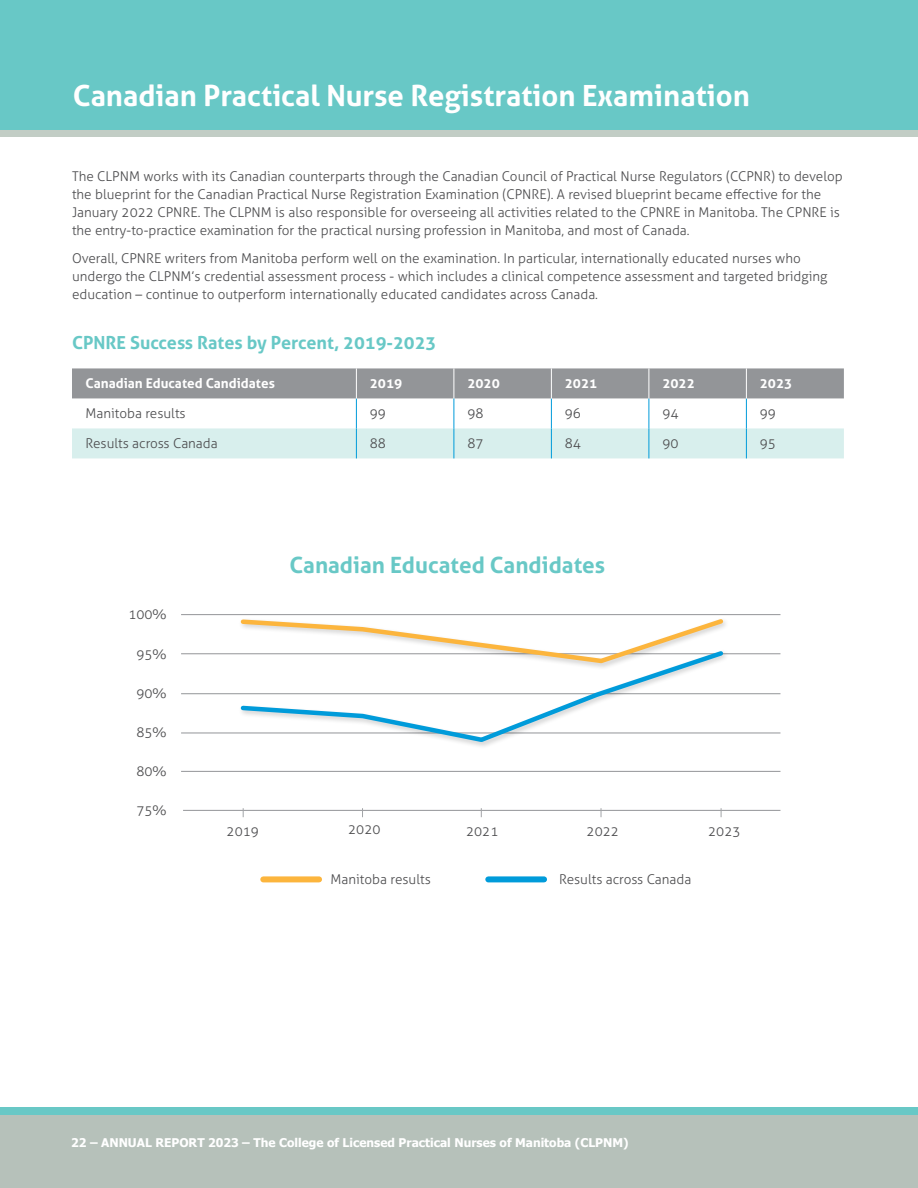
<style>
.page{position:relative;width:918px;height:1188px;background:#fff}
.page>*{position:absolute;margin:0;border:0;box-sizing:border-box;transform-origin:0 0}
.t1{font:700 29.25px "Aller";color:#fff}
.t2{font:700 22.5px "Aller";color:#68c8c6}
.t3{font:700 18px "Aller";color:#68c8c6}
.t4{font:300 13.5px/18px "Aller";color:#4d4d4f}
.t5{font:700 13.5px "Aller";color:#fff}
.t6{font:700 12px "Tahoma";color:#fff}
</style>
<div class="page">
<div style="left:0;top:1107px;width:918px;height:81px;background:#68c8c6"></div>
<div style="left:0;top:1115px;width:918px;height:73px;background:#b6c1ba"></div>
<div style="left:0;top:0;width:918px;height:136px;background:#c2cdc5"></div>
<div style="left:0;top:0;width:918px;height:130px;background:#68c8c6"></div>
<div style="left:72px;top:368px;width:772px;height:30px;background:#939598"></div>
<div style="left:72px;top:428px;width:772px;height:30px;background:#d8efed"></div>
<hr style="left:356px;top:398px;width:1px;height:30px;background:#009bda">
<hr style="left:454px;top:398px;width:1px;height:30px;background:#009bda">
<hr style="left:551px;top:398px;width:1px;height:30px;background:#009bda">
<hr style="left:649px;top:398px;width:1px;height:30px;background:#009bda">
<hr style="left:746px;top:398px;width:1px;height:30px;background:#009bda">
<hr style="left:356px;top:428px;width:1px;height:30px;background:#009bda">
<hr style="left:454px;top:428px;width:1px;height:30px;background:#009bda">
<hr style="left:551px;top:428px;width:1px;height:30px;background:#009bda">
<hr style="left:649px;top:428px;width:1px;height:30px;background:#009bda">
<hr style="left:746px;top:428px;width:1px;height:30px;background:#009bda">
<hr style="left:356px;top:368px;width:1px;height:30px;background:#fff">
<hr style="left:454px;top:368px;width:1px;height:30px;background:#fff">
<hr style="left:551px;top:368px;width:1px;height:30px;background:#fff">
<hr style="left:649px;top:368px;width:1px;height:30px;background:#fff">
<hr style="left:746px;top:368px;width:1px;height:30px;background:#fff">
<div style="left:263px;top:876px;width:56px;height:6px;background:#fcb53d"></div>
<div style="left:488px;top:876px;width:56px;height:6px;background:#009bda"></div>
<hr style="left:183px;top:810px;width:597px;height:1px;background:#939598">
<hr style="left:181px;top:771px;width:599px;height:1px;background:#939598">
<hr style="left:181px;top:733px;width:599px;height:1px;background:#939598">
<hr style="left:181px;top:693px;width:599px;height:1px;background:#939598">
<hr style="left:181px;top:653px;width:599px;height:1px;background:#939598">
<hr style="left:181px;top:614px;width:599px;height:1px;background:#939598">
<div style="left:237px;top:649px;width:492px;height:101px;background:#fff"></div>
<svg style="left:238px;top:671px;width:489px;height:73px"></svg>
<div style="left:237px;top:617px;width:492px;height:54px;background:#000;opacity:.2"></div>
<svg style="left:238px;top:617px;width:489px;height:49px"></svg>
<h1 class="t1" style="left:73px;top:78px;width:679px">Canadian Practical Nurse Registration Examination</h1>
<p class="t4" style="left:72px;top:167px;width:772px">The CLPNM works with its Canadian counterparts through the Canadian Council of Practical Nurse Regulators (CCPNR) to develop the blueprint for the Canadian Practical Nurse Registration Examination (CPNRE). A revised blueprint became effective for the January 2022 CPNRE. The CLPNM is also responsible for overseeing all activities related to the CPNRE in Manitoba. The CPNRE is the entry-to-practice examination for the practical nursing profession in Manitoba, and most of Canada.</p>
<p class="t4" style="left:72px;top:250px;width:757px">Overall, CPNRE writers from Manitoba perform well on the examination. In particular, internationally educated nurses who undergo the CLPNM’s credential assessment process - which includes a clinical competence assessment and targeted bridging education – continue to outperform internationally educated candidates across Canada.</p>
<h3 class="t3" style="left:72px;top:331px;width:366px">CPNRE Success Rates by Percent, 2019-2023</h3>
<p class="t5" style="left:86px;top:375px;width:191px">Canadian Educated Candidates</p>
<p class="t5" style="left:370px;top:375px;width:34px">2019</p>
<p class="t5" style="left:467px;top:375px;width:34px">2020</p>
<p class="t5" style="left:565px;top:375px;width:34px">2021</p>
<p class="t5" style="left:662px;top:375px;width:34px">2022</p>
<p class="t5" style="left:760px;top:375px;width:34px">2023</p>
<p class="t4" style="left:85px;top:405px;width:102px">Manitoba results</p>
<p class="t4" style="left:370px;top:405px;width:18px">99</p>
<p class="t4" style="left:467px;top:405px;width:18px">98</p>
<p class="t4" style="left:565px;top:405px;width:18px">96</p>
<p class="t4" style="left:662px;top:405px;width:18px">94</p>
<p class="t4" style="left:760px;top:405px;width:18px">99</p>
<p class="t4" style="left:85px;top:435px;width:134px">Results across Canada</p>
<p class="t4" style="left:370px;top:435px;width:18px">88</p>
<p class="t4" style="left:467px;top:435px;width:18px">87</p>
<p class="t4" style="left:565px;top:435px;width:18px">84</p>
<p class="t4" style="left:662px;top:435px;width:18px">90</p>
<p class="t4" style="left:760px;top:435px;width:18px">95</p>
<p class="t4" style="left:128px;top:605px;width:40px">100%</p>
<p class="t4" style="left:136px;top:645px;width:32px">95%</p>
<p class="t4" style="left:136px;top:684px;width:32px">90%</p>
<p class="t4" style="left:136px;top:723px;width:32px">85%</p>
<p class="t4" style="left:136px;top:762px;width:32px">80%</p>
<p class="t4" style="left:136px;top:801px;width:32px">75%</p>
<h2 class="t2" style="left:290px;top:551px;width:317px">Canadian Educated Candidates</h2>
<p class="t4" style="left:227px;top:822px;width:34px">2019</p>
<p class="t4" style="left:348px;top:821px;width:34px">2020</p>
<p class="t4" style="left:466px;top:822px;width:34px">2021</p>
<p class="t4" style="left:587px;top:822px;width:34px">2022</p>
<p class="t4" style="left:708px;top:822px;width:34px">2023</p>
<p class="t4" style="left:331px;top:870px;width:102px">Manitoba results</p>
<p class="t4" style="left:559px;top:870px;width:134px">Results across Canada</p>
<p class="t6" style="left:71px;top:1135px;width:559px">22 – ANNUAL REPORT 2023 – The College of Licensed Practical Nurses of Manitoba (CLPNM)</p>
</div>
